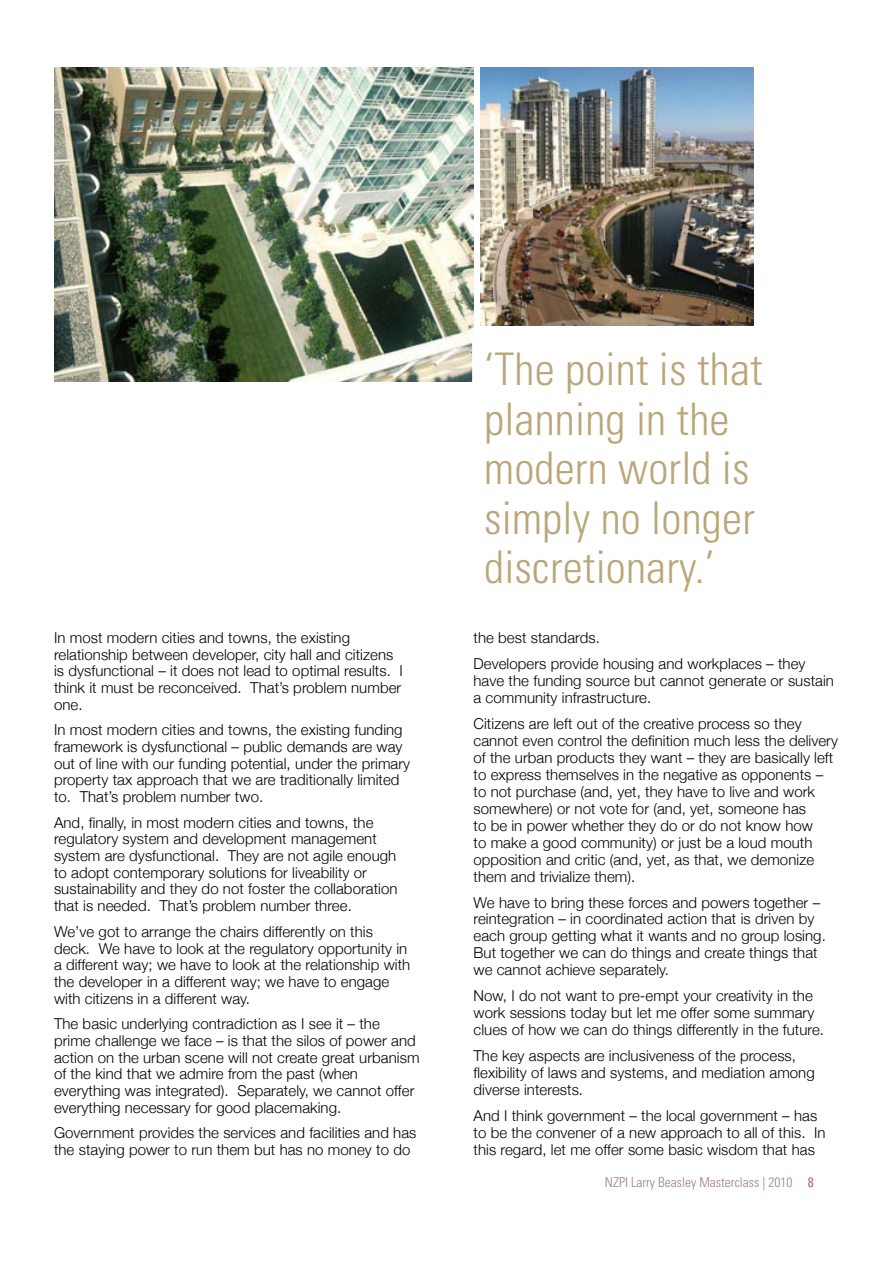
<style>
.page{position:relative;width:893px;height:1263px;background:#fff}
.page>*{position:absolute;margin:0;border:0;box-sizing:border-box;transform-origin:0 0}
.t1{font:300 condensed 45px/49.5px "Univers";letter-spacing:.005em;color:#b9a779}
.t2{font:300 15px/16.6px "Helvetica Neue";letter-spacing:.005em;color:#000}
.t3{font:300 condensed 13.5px "Univers";color:#9a827c}
.s1{font-weight:400;color:#a57164}
</style>
<div class="page">
<img style="left:54px;top:68px;width:419px;height:314px">
<img style="left:480px;top:67px;width:274px;height:259px">
<p class="t2" style="left:54px;top:629px;width:350px">In most modern cities and towns, the existing relationship between developer, city hall and citizens is dysfunctional – it does not lead to optimal results. I think it must be reconceived. That’s problem number one.</p>
<p class="t2" style="left:54px;top:721px;width:358px">In most modern cities and towns, the existing funding framework is dysfunctional – public demands are way out of line with our funding potential, under the primary property tax approach that we are traditionally limited to. That’s problem number two.</p>
<p class="t2" style="left:54px;top:814px;width:345px">And, finally, in most modern cities and towns, the regulatory system and development management system are dysfunctional. They are not agile enough to adopt contemporary solutions for liveability or sustainability and they do not foster the collaboration that is needed. That’s problem number three.</p>
<p class="t2" style="left:54px;top:923px;width:358px">We’ve got to arrange the chairs differently on this deck. We have to look at the regulatory opportunity in a different way; we have to look at the relationship with the developer in a different way; we have to engage with citizens in a different way.</p>
<p class="t2" style="left:54px;top:1015px;width:367px">The basic underlying contradiction as I see it – the prime challenge we face – is that the silos of power and action on the urban scene will not create great urbanism of the kind that we admire from the past (when everything was integrated). Separately, we cannot offer everything necessary for good placemaking.</p>
<p class="t2" style="left:54px;top:1124px;width:364px">Government provides the services and facilities and has the staying power to run them but has no money to do</p>
<h1 class="t1" style="left:484px;top:345px;width:280px">‘The point is that planning in the modern world is simply no longer discretionary.’</h1>
<p class="t2" style="left:473px;top:624px;width:333px;line-height:26px">the best standards.<br>Developers provide housing and workplaces – they</p>
<p class="t2" style="left:473px;top:672px;width:362px">have the funding source but cannot generate or sustain a community infrastructure.</p>
<p class="t2" style="left:473px;top:715px;width:366px">Citizens are left out of the creative process so they cannot even control the definition much less the delivery of the urban products they want – they are basically left to express themselves in the negative as opponents – to not purchase (and, yet, they have to live and work somewhere) or not vote for (and, yet, someone has<br>to be in power whether they do or do not know how<br>to make a good community) or just be a loud mouth opposition and critic (and, yet, as that, we demonize them and trivialize them).</p>
<p class="t2" style="left:473px;top:893px;width:354px">We have to bring these forces and powers together – reintegration – in coordinated action that is driven by each group getting what it wants and no group losing.<br>But together we can do things and create things that we cannot achieve separately.</p>
<p class="t2" style="left:473px;top:987px;width:352px">Now, I do not want to pre-empt your creativity in the work sessions today but let me offer some summary clues of how we can do things differently in the future.</p>
<p class="t2" style="left:473px;top:1047px;width:343px">The key aspects are inclusiveness of the process, flexibility of laws and systems, and mediation among diverse interests.</p>
<p class="t2" style="left:473px;top:1107px;width:354px">And I think government – the local government – has to be the convener of a new approach to all of this. In this regard, let me offer some basic wisdom that has</p>
<p class="t3" style="left:605px;top:1174px;width:210px">NZPI Larry Beasley Masterclass | 2010 <span class="s1">8</span></p>
</div>
